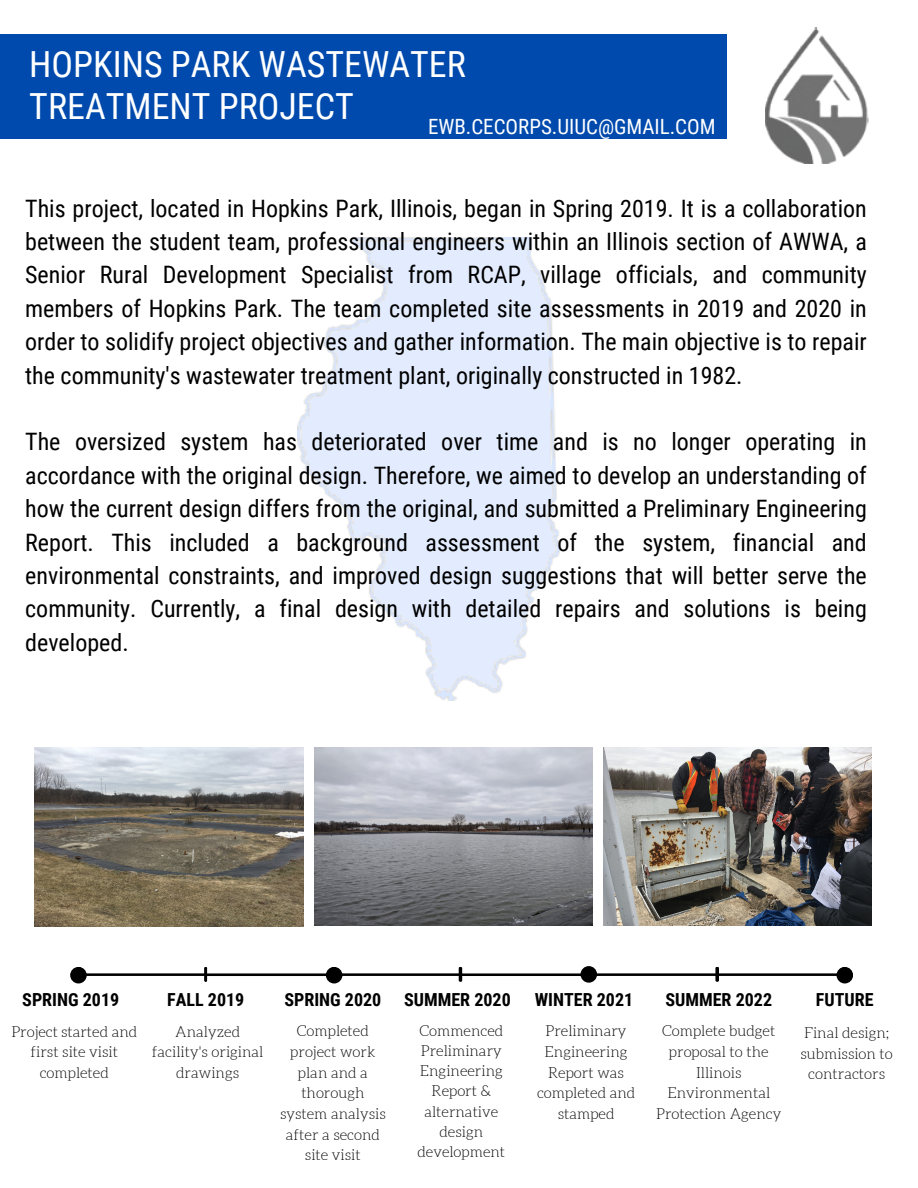
<style>
.page{position:relative;width:918px;height:1188px;background:#fff}
.page>*{position:absolute;margin:0;border:0;box-sizing:border-box;transform-origin:0 0}
.t1{font:36px/42.5px "Roboto Condensed";color:#fff}
.t2{font:24px/33.5px "Roboto Condensed";color:#000;text-align:justify}
.t3{font:21px "Roboto Condensed";color:#fff}
.t4{font:700 18px "Roboto Condensed";color:#000}
.t5{font:300 15px/20.7px "Aleo";color:#000;text-align:center}
</style>
<div class="page">
<img style="left:765px;top:27px;width:104px;height:137px">
<img style="left:35px;top:748px;width:269px;height:179px">
<img style="left:314px;top:748px;width:278px;height:177px">
<img style="left:604px;top:748px;width:267px;height:177px">
<div style="left:0;top:34px;width:726px;height:105px;background:#004aad"></div>
<img style="left:297px;top:238px;width:262px;height:462px">
<div style="left:837px;top:967px;width:16px;height:16px;background:#000;border-radius:50%"></div>
<div style="left:70px;top:967px;width:17px;height:16px;background:#000;border-radius:50%"></div>
<svg style="left:80px;top:967px;width:763px;height:15px"></svg>
<div style="left:581px;top:966px;width:16px;height:17px;background:#000;border-radius:50%"></div>
<p class="t1" style="left:29px;top:43px;width:438px">HOPKINS PARK WASTEWATER<br>TREATMENT PROJECT</p>
<p class="t3" style="left:428px;top:114px;width:289px">EWB.CECORPS.UIUC@GMAIL.COM</p>
<p class="t2" style="left:25px;top:192px;width:843px">This project, located in Hopkins Park, Illinois, began in Spring 2019. It is a collaboration between the student team, professional engineers within an Illinois section of AWWA, a Senior Rural Development Specialist from RCAP, village officials, and community members of Hopkins Park. The team completed site assessments in 2019 and 2020 in order to solidify project objectives and gather information. The main objective is to repair the community's wastewater treatment plant, originally constructed in 1982.</p>
<p class="t2" style="left:25px;top:425px;width:843px">The oversized system has deteriorated over time and is no longer operating in accordance with the original design. Therefore, we aimed to develop an understanding of how the current design differs from the original, and submitted a Preliminary Engineering Report. This included a background assessment of the system, financial and environmental constraints, and improved design suggestions that will better serve the community. Currently, a final design with detailed repairs and solutions is being developed.</p>
<p class="t4" style="left:22px;top:989px;width:98px">SPRING 2019</p>
<p class="t4" style="left:167px;top:989px;width:79px">FALL 2019</p>
<p class="t4" style="left:284px;top:989px;width:98px">SPRING 2020</p>
<p class="t4" style="left:404px;top:989px;width:108px">SUMMER 2020</p>
<p class="t4" style="left:535px;top:989px;width:100px">WINTER 2021</p>
<p class="t4" style="left:665px;top:989px;width:108px">SUMMER 2022</p>
<p class="t4" style="left:816px;top:989px;width:59px">FUTURE</p>
<p class="t5" style="left:280px;top:1021px;width:107px">Completed project work plan and a thorough system analysis after a second site visit</p>
<p class="t5" style="left:417px;top:1020px;width:89px;line-height:20.2px">Commenced<br>Preliminary<br>Engineering<br>Report &amp; alternative design development</p>
<p class="t5" style="left:11px;top:1021px;width:127px">Project started and first site visit completed</p>
<p class="t5" style="left:152px;top:1021px;width:113px">Analyzed facility's original drawings</p>
<p class="t5" style="left:656px;top:1021px;width:127px">Complete budget proposal to the<br>Illinois<br>Environmental<br>Protection Agency</p>
<p class="t5" style="left:801px;top:1022px;width:94px">Final design; submission to contractors</p>
<p class="t5" style="left:537px;top:1021px;width:100px">Preliminary<br>Engineering<br>Report was completed and stamped</p>
</div>
